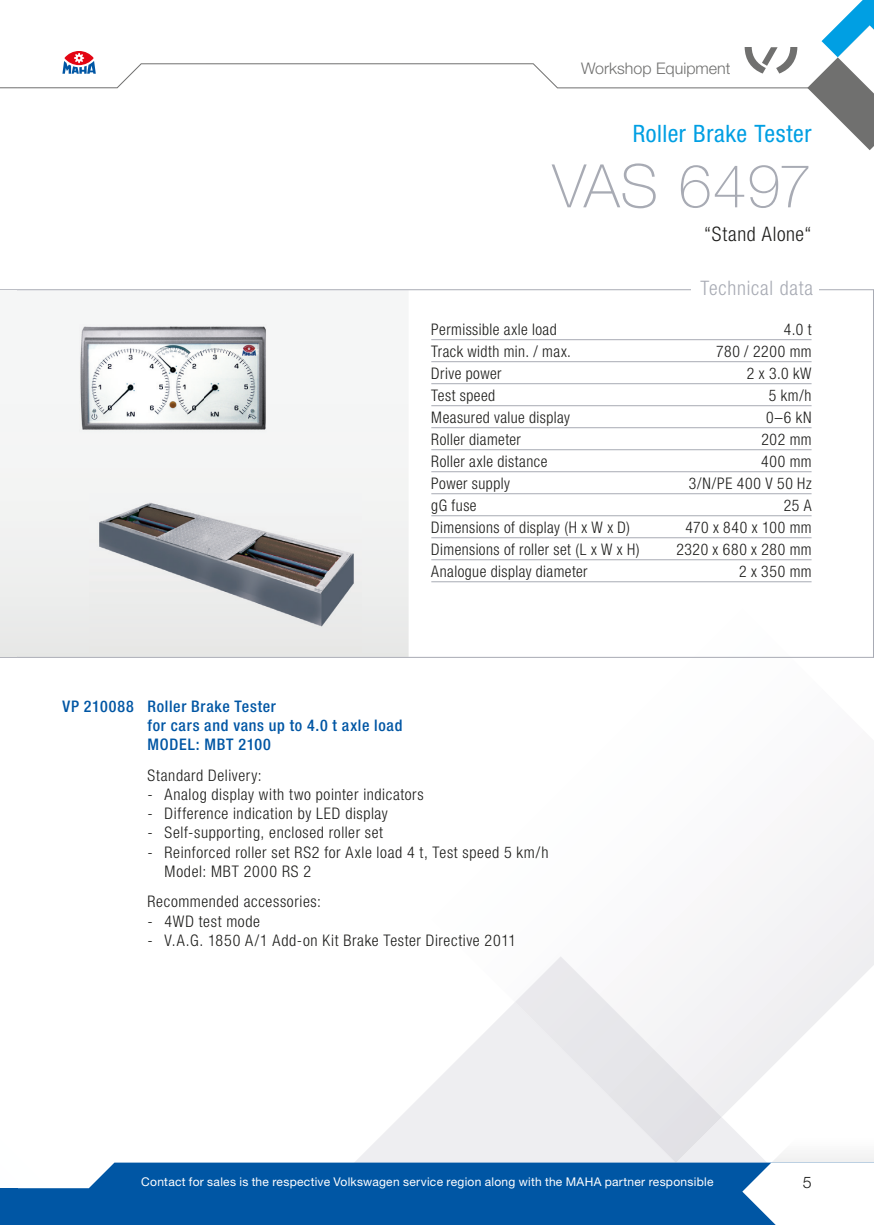
<style>
.page{position:relative;width:874px;height:1225px;background:#fff}
.page>*{position:absolute;margin:0;border:0;box-sizing:border-box;transform-origin:0 0}
.t1{font:100 60px "Helvetica Neue LTW1 G";letter-spacing:.01em;color:#a8abb4}
.t2{font:condensed 24px "Helvetica Neue LTW1 G";letter-spacing:.025em;color:#009fe3}
.t3{font:300 condensed 20px "Helvetica Neue LTW1 G";letter-spacing:.04em;color:#a8abb4}
.t4{font:300 condensed 20px "Helvetica Neue LTW1 G";letter-spacing:.03em;color:#1d1d1b}
.t5{font:300 condensed 16px/19.2px "Helvetica Neue LTW1 G";letter-spacing:.035em;color:#1d1d1b}
.t6{font:500 condensed 16px/19.2px "Helvetica Neue LTW1 G";letter-spacing:.045em;color:#0056a4}
.t7{font:300 16px "Helvetica Neue LTW1 G";color:#70706f}
.t8{font:300 16px "Helvetica Neue LTW1 G";color:#1d1d1b}
.t9{font:12px "Helvetica Neue LTW1 G";letter-spacing:.025em;color:#fff}
</style>
<div class="page">
<svg style="left:408px;top:559px;width:465px;height:511px"></svg>
<svg style="left:355px;top:1002px;width:413px;height:160px;fill:#f0eff2"></svg>
<svg style="left:514px;top:956px;width:207px;height:206px"></svg>
<div style="left:0;top:1188px;width:17px;height:37px;background:#0056a4"></div>
<div style="left:17px;top:1162px;width:719px;height:63px;background:#0056a4"></div>
<svg style="left:736px;top:1094px;width:137px;height:131px"></svg>
<svg style="left:19px;top:404px;width:389px;height:252px"></svg>
<svg style="left:0;top:0;width:873px;height:150px"></svg>
<div style="left:0;top:290px;width:17px;height:367px;background:#f4f4f3"></div>
<img style="left:79px;top:324px;width:188px;height:109px">
<img style="left:89px;top:493px;width:273px;height:160px">
<hr style="left:431px;top:339px;width:380px;height:1px;background:#a8abb4">
<hr style="left:431px;top:361px;width:380px;height:1px;background:#a8abb4">
<hr style="left:431px;top:383px;width:380px;height:1px;background:#a8abb4">
<hr style="left:431px;top:405px;width:380px;height:1px;background:#a8abb4">
<hr style="left:431px;top:427px;width:380px;height:1px;background:#a8abb4">
<hr style="left:431px;top:449px;width:380px;height:1px;background:#a8abb4">
<hr style="left:431px;top:471px;width:380px;height:1px;background:#a8abb4">
<hr style="left:431px;top:493px;width:380px;height:1px;background:#a8abb4">
<hr style="left:431px;top:515px;width:380px;height:1px;background:#a8abb4">
<hr style="left:431px;top:537px;width:380px;height:1px;background:#a8abb4">
<hr style="left:431px;top:559px;width:380px;height:1px;background:#a8abb4">
<hr style="left:431px;top:581px;width:380px;height:1px;background:#a8abb4">
<p class="t7" style="left:581px;top:58px;width:151px">Workshop Equipment</p>
<h2 class="t2" style="left:632px;top:119px;width:180px">Roller Brake Tester</h2>
<h1 class="t1" style="left:552px;top:150px;width:261px">VAS 6497</h1>
<p class="t4" style="left:703px;top:222px;width:109px">“Stand Alone“</p>
<p class="t3" style="left:700px;top:277px;width:114px">Technical data</p>
<p class="t5" style="left:431px;top:319px;width:127px">Permissible axle load</p>
<p class="t5" style="left:783px;top:319px;width:29px">4.0 t</p>
<p class="t5" style="left:431px;top:341px;width:141px">Track width min. / max.</p>
<p class="t5" style="left:715px;top:341px;width:97px">780 / 2200 mm</p>
<p class="t5" style="left:431px;top:363px;width:72px">Drive power</p>
<p class="t5" style="left:746px;top:363px;width:66px">2 x 3.0 kW</p>
<p class="t5" style="left:431px;top:385px;width:65px">Test speed</p>
<p class="t5" style="left:768px;top:385px;width:44px">5 km/h</p>
<p class="t5" style="left:431px;top:407px;width:140px">Measured value display</p>
<p class="t5" style="left:765px;top:407px;width:47px">0–6 kN</p>
<p class="t5" style="left:431px;top:429px;width:91px">Roller diameter</p>
<p class="t5" style="left:761px;top:429px;width:52px">202 mm</p>
<p class="t5" style="left:431px;top:451px;width:117px">Roller axle distance</p>
<p class="t5" style="left:760px;top:451px;width:52px">400 mm</p>
<p class="t5" style="left:431px;top:473px;width:80px">Power supply</p>
<p class="t5" style="left:688px;top:473px;width:124px">3/N/PE 400 V 50 Hz</p>
<p class="t5" style="left:431px;top:495px;width:47px">gG fuse</p>
<p class="t5" style="left:783px;top:495px;width:29px">25 A</p>
<p class="t5" style="left:431px;top:517px;width:200px">Dimensions of display (H x W x D)</p>
<p class="t5" style="left:685px;top:517px;width:127px">470 x 840 x 100 mm</p>
<p class="t5" style="left:431px;top:539px;width:210px">Dimensions of roller set (L x W x H)</p>
<p class="t5" style="left:676px;top:539px;width:137px">2320 x 680 x 280 mm</p>
<p class="t5" style="left:431px;top:561px;width:158px">Analogue display diameter</p>
<p class="t5" style="left:738px;top:561px;width:74px">2 x 350 mm</p>
<p class="t6" style="left:147px;top:696px;width:256px;text-indent:-85px">VP 210088 Roller Brake Tester<br>for cars and vans up to 4.0 t axle load<br>MODEL: MBT 2100</p>
<p class="t5" style="left:147px;top:765px;width:116px">Standard Delivery:</p>
<p class="t5" style="left:147px;top:785px;width:277px">- Analog display with two pointer indicators</p>
<p class="t5" style="left:147px;top:804px;width:242px">- Difference indication by LED display</p>
<p class="t5" style="left:147px;top:823px;width:237px">- Self-supporting, enclosed roller set</p>
<p class="t5" style="left:164px;top:842px;width:385px;text-indent:-17px">- Reinforced roller set RS2 for Axle load 4 t, Test speed 5 km/h<br>Model: MBT 2000 RS 2</p>
<p class="t5" style="left:147px;top:892px;width:175px">Recommended accessories:</p>
<p class="t5" style="left:147px;top:911px;width:114px">- 4WD test mode</p>
<p class="t5" style="left:147px;top:930px;width:370px">- V.A.G. 1850 A/1 Add-on Kit Brake Tester Directive 2011</p>
<p class="t9" style="left:141px;top:1174px;width:573px">Contact for sales is the respective Volkswagen service region along with the MAHA partner responsible</p>
<p class="t8" style="left:802px;top:1172px;width:10px">5</p>
</div>
